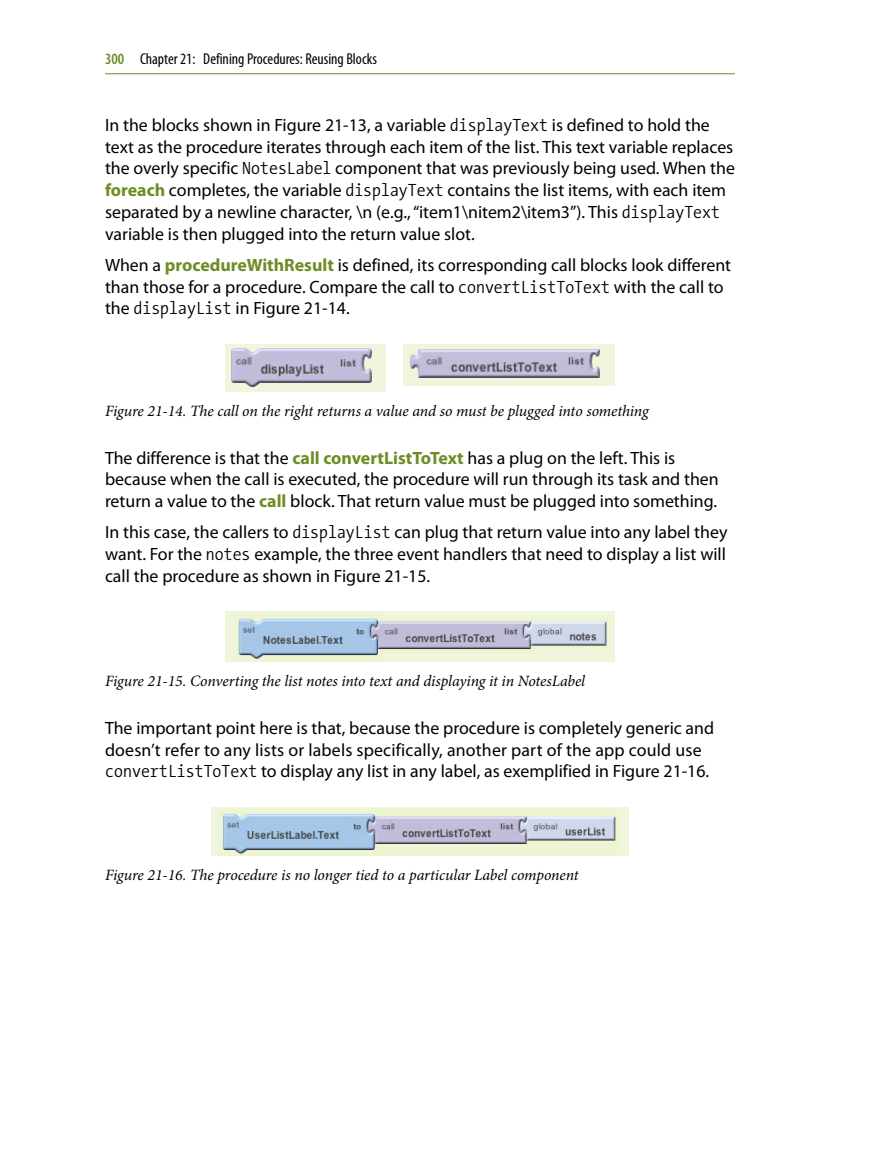
<style>
.page{position:relative;width:882px;height:1158px;background:#fff}
.page>*{position:absolute;margin:0;border:0;box-sizing:border-box;transform-origin:0 0}
.t1{font:17.85px/21.9px "Myriad Pro";color:#000}
.t2{font:italic 15.75px "Minion Pro";letter-spacing:-.01em;color:#000}
.t3{font:condensed 15.75px "Myriad Pro";color:#000}
.s1{font-weight:600;color:#6d8d24}
.s2{font-family:"The Sans Mono Cd W4";font-weight:300}
.s3{font-weight:700;color:#6d8d24}
</style>
<div class="page">
<hr style="left:105px;top:73px;width:630px;height:1px;background:#6d8d24">
<img style="left:225px;top:344px;width:161px;height:48px">
<img style="left:403px;top:344px;width:212px;height:42px">
<img style="left:225px;top:611px;width:390px;height:51px">
<img style="left:212px;top:807px;width:416px;height:48px">
<p class="t3" style="left:105px;top:50px;width:273px"><span class="s1">300</span> Chapter 21: Defining Procedures: Reusing Blocks</p>
<p class="t1" style="left:105px;top:113px;width:631px">In the blocks shown in Figure 21-13, a variable <span class="s2">displayText</span> is defined to hold the text as the procedure iterates through each item of the list. This text variable replaces the overly specific <span class="s2">NotesLabel</span> component that was previously being used. When the <span class="s3">foreach</span> completes, the variable <span class="s2">displayText</span> contains the list items, with each item separated by a newline character, \n (e.g., “item1\nitem2\item3”). This <span class="s2">displayText </span>variable is then plugged into the return value slot.</p>
<p class="t1" style="left:105px;top:253px;width:628px">When a <span class="s3">procedureWithResult</span> is defined, its corresponding call blocks look different than those for a procedure. Compare the call to <span class="s2">convertListToText</span> with the call to the <span class="s2">displayList</span> in Figure 21-14.</p>
<p class="t2" style="left:105px;top:400px;width:545px">Figure 21-14. The call on the right returns a value and so must be plugged into something</p>
<p class="t1" style="left:105px;top:446px;width:615px">The difference is that the <span class="s3">call convertListToText</span> has a plug on the left. This is because when the call is executed, the procedure will run through its task and then return a value to the <span class="s3">call</span> block. That return value must be plugged into something.</p>
<p class="t1" style="left:105px;top:521px;width:624px;text-align:justify">In this case, the callers to <span class="s2">displayList</span> can plug that return value into any label they want. For the <span class="s2">notes</span> example, the three event handlers that need to display a list will call the procedure as shown in Figure 21-15.</p>
<p class="t2" style="left:105px;top:670px;width:482px">Figure 21-15. Converting the list notes into text and displaying it in NotesLabel</p>
<p class="t1" style="left:105px;top:716px;width:611px">The important point here is that, because the procedure is completely generic and doesn’t refer to any lists or labels specifically, another part of the app could use <span class="s2">convertListToText</span> to display any list in any label, as exemplified in Figure 21-16.</p>
<p class="t2" style="left:105px;top:864px;width:475px">Figure 21-16. The procedure is no longer tied to a particular Label component</p>
</div>
